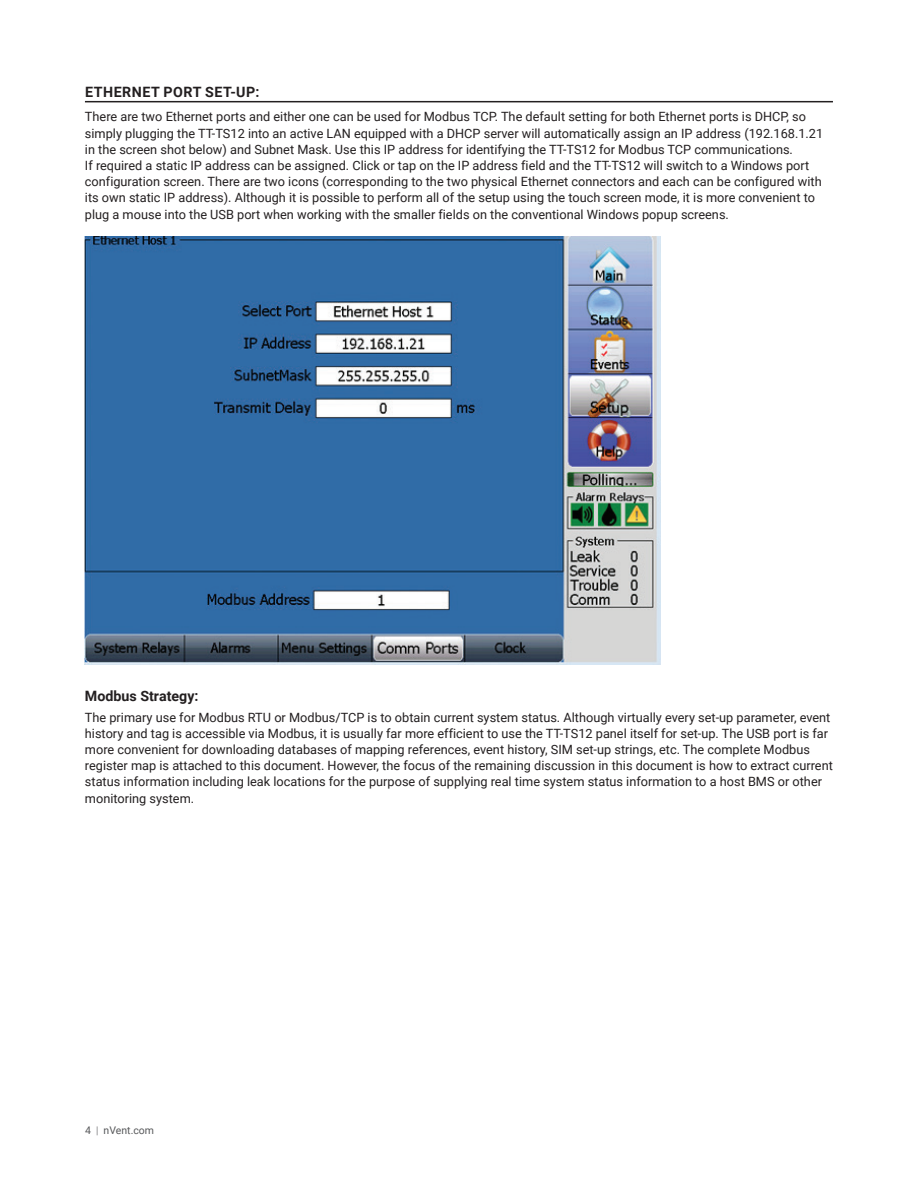
<style>
.page{position:relative;width:918px;height:1188px;background:#fff}
.page>*{position:absolute;margin:0;border:0;box-sizing:border-box;transform-origin:0 0}
.t1{font:700 14.25px "Roboto";letter-spacing:.035em;color:#231f20}
.t2{font:700 14.25px "Roboto";letter-spacing:.01em;color:#231f20}
.t3{font:12.75px/16.2px "Roboto";color:#231f20}
.t4{font:10.5px "Roboto";color:#57585a}
.s1{font-weight:300}
</style>
<div class="page">
<hr style="left:85px;top:101px;width:748px;height:1px;background:#231f20">
<img style="left:85px;top:237px;width:576px;height:427px">
<p class="t1" style="left:85px;top:82px;width:176px">ETHERNET PORT SET-UP:</p>
<p class="t3" style="left:85px;top:108px;width:740px">There are two Ethernet ports and either one can be used for Modbus TCP. The default setting for both Ethernet ports is DHCP, so simply plugging the TT-TS12 into an active LAN equipped with a DHCP server will automatically assign an IP address (192.168.1.21 in the screen shot below) and Subnet Mask. Use this IP address for identifying the TT-TS12 for Modbus TCP communications.<br>If required a static IP address can be assigned. Click or tap on the IP address field and the TT-TS12 will switch to a Windows port configuration screen. There are two icons (corresponding to the two physical Ethernet connectors and each can be configured with its own static IP address). Although it is possible to perform all of the setup using the touch screen mode, it is more convenient to plug a mouse into the USB port when working with the smaller fields on the conventional Windows popup screens.</p>
<p class="t2" style="left:85px;top:686px;width:115px">Modbus Strategy:</p>
<p class="t3" style="left:85px;top:708px;width:749px">The primary use for Modbus RTU or Modbus/TCP is to obtain current system status. Although virtually every set-up parameter, event history and tag is accessible via Modbus, it is usually far more efficient to use the TT-TS12 panel itself for set-up. The USB port is far more convenient for downloading databases of mapping references, event history, SIM set-up strings, etc. The complete Modbus register map is attached to this document. However, the focus of the remaining discussion in this document is how to extract current status information including leak locations for the purpose of supplying real time system status information to a host BMS or other monitoring system.</p>
<p class="t4" style="left:85px;top:1123px;width:71px">4 <span class="s1">|</span> nVent.com</p>
</div>
